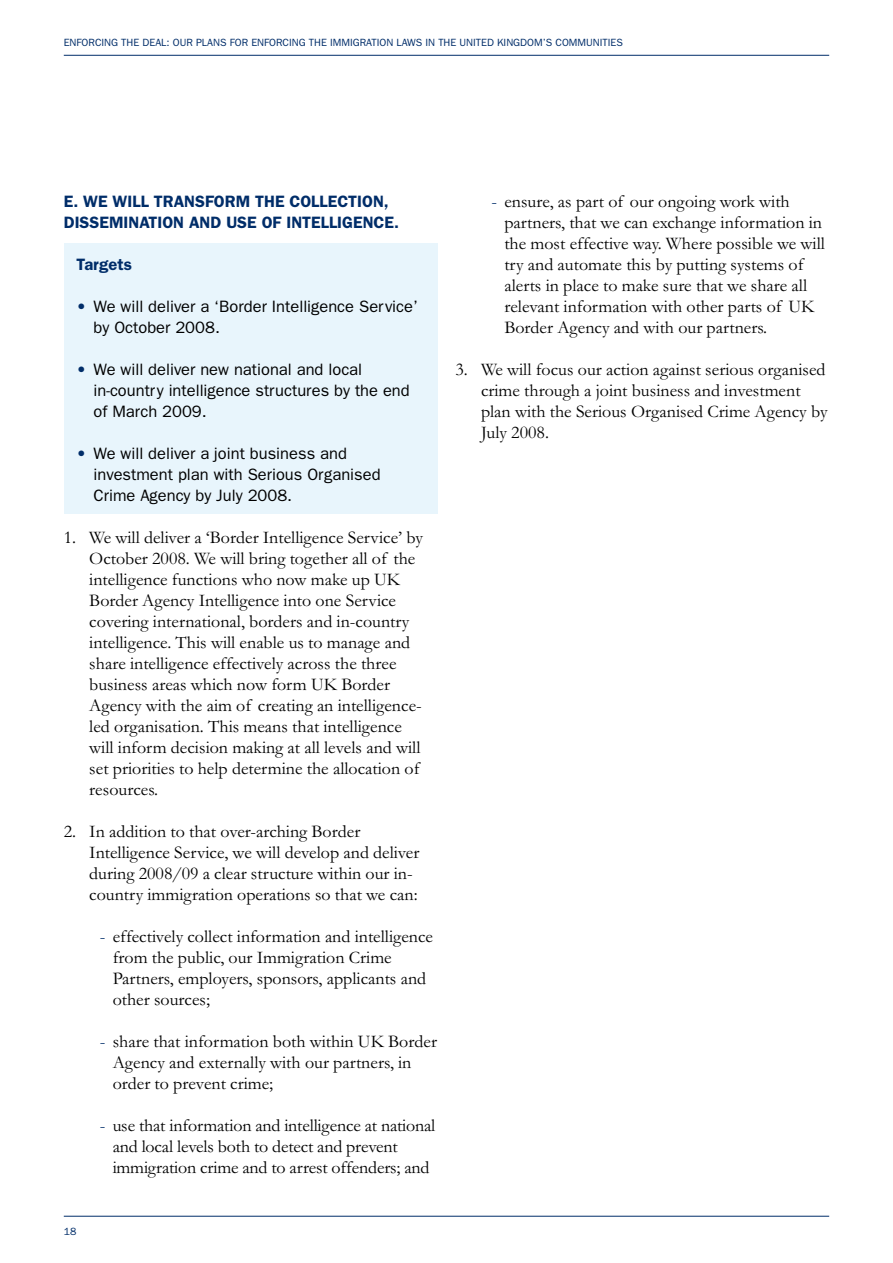
<style>
.page{position:relative;width:893px;height:1263px;background:#fff}
.page>*{position:absolute;margin:0;border:0;box-sizing:border-box;transform-origin:0 0}
.t1{font:18px/21px "Garamond";color:#000}
.t2{font:16.5px/21px "Franklin Gothic";color:#000}
.t3{font:600 16.5px "Franklin Gothic";color:#002d69}
.t4{font:10.5px "Franklin Gothic";color:#002d69}
.s1{color:#002d69}
</style>
<div class="page">
<hr style="left:64px;top:1216px;width:765px;height:1px;background:#002d69">
<hr style="left:64px;top:55px;width:765px;height:1px;background:#002d69">
<div style="left:64px;top:243px;width:373px;height:271px;background:#e8f5fc"></div>
<p class="t4" style="left:64px;top:36px;width:561px">ENFORCING THE DEAL: OUR PLANS FOR ENFORCING THE IMMIGRATION LAWS IN THE UNITED KINGDOM’S COMMUNITIES</p>
<p class="t3" style="left:64px;top:191px;width:102px">E. WE WILL TRANSFORM</p>
<p class="t3" style="left:255px;top:191px;width:11px">THE</p>
<p class="t3" style="left:289px;top:191px;width:11px">COLLECTION</p>
<p class="t3" style="left:384px;top:191px;width:6px">,</p>
<p class="t3" style="left:64px;top:212px;width:11px">DISSEMINATION</p>
<p class="t3" style="left:189px;top:212px;width:12px">AND</p>
<p class="t3" style="left:226px;top:212px;width:70px">USEOFINTELLIGENCE</p>
<p class="t3" style="left:394px;top:212px;width:6px">.</p>
<p class="t3" style="left:77px;top:254px;width:57px">TARGETS</p>
<p class="t2" style="left:94px;top:295px;width:326px;text-indent:-17px"><span class="s1">•</span> We will deliver a ‘Border Intelligence Service’ by October 2008.</p>
<p class="t2" style="left:94px;top:358px;width:318px;text-indent:-17px"><span class="s1">•</span> We will deliver new national and local in-country intelligence structures by the end of March 2009.</p>
<p class="t2" style="left:94px;top:442px;width:289px;text-indent:-17px"><span class="s1">•</span> We will deliver a joint business and investment plan with Serious Organised<br>Crime Agency by July 2008.</p>
<p class="t1" style="left:89px;top:527px;width:335px;text-indent:-26px">1. We will deliver a ‘Border Intelligence Service’ by October 2008. We will bring together all of the intelligence functions who now make up UK Border Agency Intelligence into one Service covering international, borders and in-country intelligence. This will enable us to manage and share intelligence effectively across the three business areas which now form UK Border Agency with the aim of creating an intelligence&shy;led organisation. This means that intelligence will inform decision making at all levels and will set priorities to help determine the allocation of resources.</p>
<p class="t1" style="left:89px;top:821px;width:332px;text-indent:-26px">2. In addition to that over-arching Border Intelligence Service, we will develop and deliver during 2008/09 a clear structure within our in&shy;country immigration operations so that we can:</p>
<p class="t1" style="left:113px;top:926px;width:322px;text-indent:-13px"><span class="s1">-</span> effectively collect information and intelligence from the public, our Immigration Crime Partners, employers, sponsors, applicants and other sources;</p>
<p class="t1" style="left:113px;top:1031px;width:326px;text-indent:-13px"><span class="s1">-</span> share that information both within UK Border<br>Agency and externally with our partners, in order to prevent crime;</p>
<p class="t1" style="left:113px;top:1115px;width:324px;text-indent:-13px"><span class="s1">-</span> use that information and intelligence at national and local levels both to detect and prevent immigration crime and to arrest offenders; and</p>
<p class="t1" style="left:504px;top:191px;width:322px;text-indent:-13px"><span class="s1">-</span> ensure, as part of our ongoing work with partners, that we can exchange information in the most effective way. Where possible we will try and automate this by putting systems of alerts in place to make sure that we share all relevant information with other parts of UK Border Agency and with our partners.</p>
<p class="t1" style="left:481px;top:359px;width:348px;text-indent:-26px">3. We will focus our action against serious organised crime through a joint business and investment plan with the Serious Organised Crime Agency by July 2008.</p>
<p class="t4" style="left:64px;top:1226px;width:14px">18</p>
</div>
